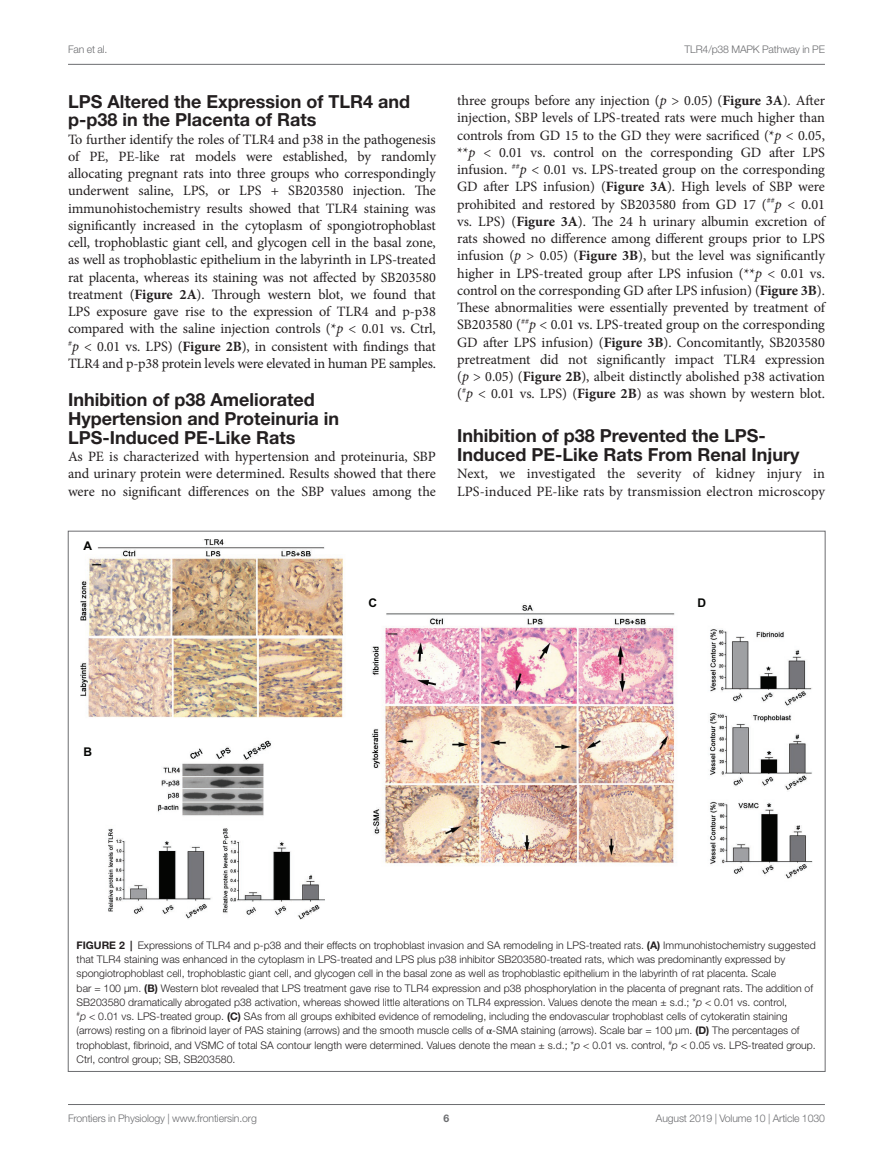
<style>
.page{position:relative;width:893px;height:1170px;background:#fff}
.page>*{position:absolute;margin:0;border:0;box-sizing:border-box;transform-origin:0 0}
.HEAD_2{font:700 18px/18.8px "Helvetica Neue LT Std";color:#231f20}
.TEXT_FLUSH{font:14.25px/17.2px "Minion Pro";letter-spacing:-.005em;color:#231f20;text-align:justify}
.t1{font:700 12px "Arial";color:#040503}
.FIG_LEG{font:300 10.5px/14.2px "Helvetica Neue LT Std";color:#231f20}
.t2{font:300 10.5px "Helvetica Neue LT Std";letter-spacing:-.015em;color:#6c6d70}
.t3{font:700 10.5px "Helvetica Neue LT Std";color:#6c6d70}
.s1{font-weight:700}
.s2{font-style:italic}
.s3{font-family:"STIX General";font-weight:400}
</style>
<div class="page">
<hr style="left:68px;top:64px;width:757px;height:1px;background:#6c6d70">
<hr style="left:68px;top:1104px;width:757px;height:1px;background:#6c6d70">
<img style="left:81px;top:539px;width:731px;height:380px">
<p class="t2" style="left:68px;top:42px;width:41px">Fan et al.</p>
<p class="t2" style="left:685px;top:42px;width:142px">TLR4/p38 MAPK Pathway in PE</p>
<p class="HEAD_2" style="left:68px;top:91px;width:344px">LPS Altered the Expression of TLR4 and p-p38 in the Placenta of Rats</p>
<p class="TEXT_FLUSH" style="left:68px;top:130px;width:369px">To further identify the roles of TLR4 and p38 in the pathogenesis of PE, PE-like rat models were established, by randomly allocating pregnant rats into three groups who correspondingly underwent saline, LPS, or LPS + SB203580 injection. The immunohistochemistry results showed that TLR4 staining was significantly increased in the cytoplasm of spongiotrophoblast cell, trophoblastic giant cell, and glycogen cell in the basal zone, as well as trophoblastic epithelium in the labyrinth in LPS-treated rat placenta, whereas its staining was not affected by SB203580 treatment (<span class="s1">Figure 2A</span>). Through western blot, we found that LPS exposure gave rise to the expression of TLR4 and p-p38 compared with the saline injection controls (*<span class="s2">p</span> &lt; 0.01 vs. Ctrl, <sup>#</sup><span class="s2">p</span> &lt; 0.01 vs. LPS) (<span class="s1">Figure 2B</span>), in consistent with findings that TLR4 and p-p38 protein levels were elevated in human PE samples.</p>
<p class="HEAD_2" style="left:68px;top:390px;width:272px">Inhibition of p38 Ameliorated<br>Hypertension and Proteinuria in<br>LPS-Induced PE-Like Rats</p>
<p class="TEXT_FLUSH" style="left:68px;top:448px;width:369px">As PE is characterized with hypertension and proteinuria, SBP and urinary protein were determined. Results showed that there were no significant differences on the SBP values among the</p>
<p class="t1" style="left:84px;top:537px;width:10px">A</p>
<p class="t1" style="left:369px;top:595px;width:10px">C</p>
<p class="TEXT_FLUSH" style="left:457px;top:92px;width:369px">three groups before any injection (<span class="s2">p</span> &gt; 0.05) (<span class="s1">Figure 3A</span>). After injection, SBP levels of LPS-treated rats were much higher than controls from GD 15 to the GD they were sacrificed (*<span class="s2">p</span> &lt; 0.05, **<span class="s2">p</span> &lt; 0.01 vs. control on the corresponding GD after LPS infusion. <sup>##</sup><span class="s2">p</span> &lt; 0.01 vs. LPS-treated group on the corresponding GD after LPS infusion) (<span class="s1">Figure 3A</span>). High levels of SBP were prohibited and restored by SB203580 from GD 17 (<sup>##</sup><span class="s2">p</span> &lt; 0.01 vs. LPS) (<span class="s1">Figure 3A</span>). The 24 h urinary albumin excretion of rats showed no difference among different groups prior to LPS infusion (<span class="s2">p</span> &gt; 0.05) (<span class="s1">Figure 3B</span>), but the level was significantly higher in LPS-treated group after LPS infusion (**<span class="s2">p</span> &lt; 0.01 vs. control on the corresponding GD after LPS infusion) (<span class="s1">Figure 3B</span>).<br>These abnormalities were essentially prevented by treatment of SB203580 (<sup>##</sup><span class="s2">p</span> &lt; 0.01 vs. LPS-treated group on the corresponding GD after LPS infusion) (<span class="s1">Figure 3B</span>). Concomitantly, SB203580 pretreatment did not significantly impact TLR4 expression (<span class="s2">p</span> &gt; 0.05) (<span class="s1">Figure 2B</span>), albeit distinctly abolished p38 activation (<sup>#</sup><span class="s2">p</span> &lt; 0.01 vs. LPS) (<span class="s1">Figure 2B</span>) as was shown by western blot.</p>
<p class="HEAD_2" style="left:457px;top:426px;width:344px">Inhibition of p38 Prevented the LPS-<br>Induced PE-Like Rats From Renal Injury</p>
<p class="TEXT_FLUSH" style="left:457px;top:465px;width:369px">Next, we investigated the severity of kidney injury in<br>LPS-induced PE-like rats by transmission electron microscopy</p>
<p class="t1" style="left:698px;top:595px;width:10px">D</p>
<p class="t1" style="left:84px;top:743px;width:10px">B</p>
<p class="FIG_LEG" style="left:77px;top:937px;width:741px"><span class="s1">FIGURE 2 |</span> Expressions of TLR4 and p-p38 and their effects on trophoblast invasion and SA remodeling in LPS-treated rats. <span class="s1">(A)</span> Immunohistochemistry suggested that TLR4 staining was enhanced in the cytoplasm in LPS-treated and LPS plus p38 inhibitor SB203580-treated rats, which was predominantly expressed by spongiotrophoblast cell, trophoblastic giant cell, and glycogen cell in the basal zone as well as trophoblastic epithelium in the labyrinth of rat placenta. Scale<br>bar = 100 μm. <span class="s1">(B)</span> Western blot revealed that LPS treatment gave rise to TLR4 expression and p38 phosphorylation in the placenta of pregnant rats. The addition of SB203580 dramatically abrogated p38 activation, whereas showed little alterations on TLR4 expression. Values denote the mean ± s.d.; *<span class="s2">p</span> &lt; 0.01 vs. control,<br><sup>#</sup><span class="s2">p</span> &lt; 0.01 vs. LPS-treated group. <span class="s1">(C)</span> SAs from all groups exhibited evidence of remodeling, including the endovascular trophoblast cells of cytokeratin staining (arrows) resting on a fibrinoid layer of PAS staining (arrows) and the smooth muscle cells of <span class="s3">α</span>-SMA staining (arrows). Scale bar = 100 μm. <span class="s1">(D)</span> The percentages of trophoblast, fibrinoid, and VSMC of total SA contour length were determined. Values denote the mean ± s.d.; *<span class="s2">p</span> &lt; 0.01 vs. control, <sup>#</sup><span class="s2">p</span> &lt; 0.05 vs. LPS-treated group.<br>Ctrl, control group; SB, SB203580.</p>
<p class="t2" style="left:68px;top:1111px;width:190px">Frontiers in Physiology | www.frontiersin.org</p>
<p class="t3" style="left:444px;top:1111px;width:7px">6</p>
<p class="t2" style="left:656px;top:1111px;width:170px">August 2019 | Volume 10 | Article 1030</p>
</div>
